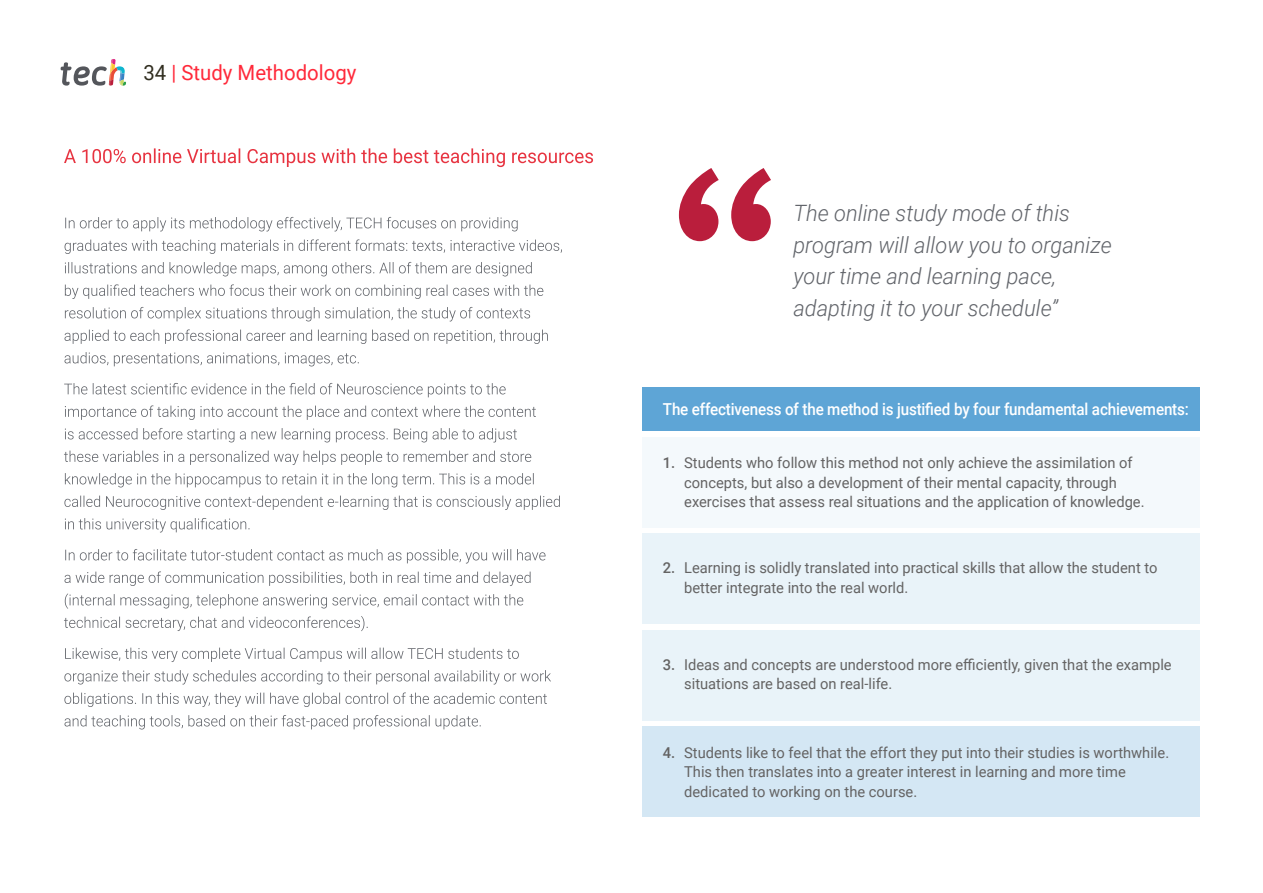
<style>
.page{position:relative;width:1263px;height:893px;background:#fff}
.page>*{position:absolute;margin:0;border:0;box-sizing:border-box;transform-origin:0 0}
.t1{font:italic 300 22.5px/31.5px "Roboto";color:#61646a}
.t2{font:21px "Roboto";color:#ff293a}
.t3{font:500 16.5px "Roboto";letter-spacing:-.01em;color:#fff;scale:.92 1}
.t4{font:15px/19.5px "Roboto";color:#646363}
.s1{color:#312e20}
.s2{font-weight:500}
</style>
<div class="page">
<svg style="left:64px;top:715px;width:417px;height:14px"></svg>
<svg style="left:64px;top:692px;width:483px;height:15px"></svg>
<svg style="left:64px;top:670px;width:487px;height:15px"></svg>
<svg style="left:65px;top:648px;width:454px;height:14px"></svg>
<svg style="left:64px;top:616px;width:304px;height:15px"></svg>
<svg style="left:65px;top:593px;width:458px;height:16px"></svg>
<svg style="left:64px;top:571px;width:466px;height:15px"></svg>
<svg style="left:65px;top:549px;width:480px;height:15px"></svg>
<svg style="left:65px;top:518px;width:185px;height:14px"></svg>
<svg style="left:64px;top:496px;width:496px;height:14px"></svg>
<svg style="left:65px;top:473px;width:469px;height:14px"></svg>
<svg style="left:64px;top:451px;width:467px;height:14px"></svg>
<svg style="left:65px;top:428px;width:452px;height:14px"></svg>
<svg style="left:65px;top:405px;width:471px;height:15px"></svg>
<svg style="left:64px;top:383px;width:442px;height:14px"></svg>
<svg style="left:64px;top:352px;width:295px;height:14px"></svg>
<svg style="left:64px;top:329px;width:484px;height:15px"></svg>
<svg style="left:65px;top:307px;width:465px;height:14px"></svg>
<svg style="left:65px;top:284px;width:478px;height:15px"></svg>
<svg style="left:65px;top:262px;width:467px;height:14px"></svg>
<svg style="left:65px;top:239px;width:497px;height:15px"></svg>
<svg style="left:65px;top:217px;width:453px;height:14px"></svg>
<svg style="left:64px;top:148px;width:529px;height:19px"></svg>
<svg style="left:679px;top:168px;width:92px;height:73px"></svg>
<div style="left:642px;top:387px;width:557px;height:44px;background:#5ea5d6"></div>
<div style="left:642px;top:726px;width:557px;height:90px;background:#d4e7f4"></div>
<div style="left:642px;top:630px;width:557px;height:90px;background:#e9f3f9"></div>
<div style="left:642px;top:534px;width:557px;height:90px;background:#e9f3f9"></div>
<div style="left:642px;top:437px;width:557px;height:90px;background:#f4f9fc"></div>
<svg style="left:61px;top:59px;width:65px;height:27px"></svg>
<h2 class="t2" style="left:144px;top:57px;width:214px"><span class="s1">34</span> | Study Methodology</h2>
<h1 class="t1" style="left:793px;top:197px;width:320px">The online study mode of this program will allow you to organize your time and learning pace, adapting it to your schedule”</h1>
<p class="t3" style="left:663px;top:398px;width:573px">The effectiveness of the method is justified by four fundamental achievements:</p>
<p class="t4" style="left:684px;top:452px;width:462px;text-indent:-21px"><span class="s2">1.</span> Students who follow this method not only achieve the assimilation of concepts, but also a development of their mental capacity, through exercises that assess real situations and the application of knowledge.</p>
<p class="t4" style="left:684px;top:558px;width:475px;text-indent:-21px"><span class="s2">2.</span> Learning is solidly translated into practical skills that allow the student to better integrate into the real world.</p>
<p class="t4" style="left:684px;top:654px;width:489px;text-indent:-21px"><span class="s2">3.</span> Ideas and concepts are understood more efficiently, given that the example situations are based on real-life.</p>
<p class="t4" style="left:684px;top:742px;width:486px;text-indent:-21px"><span class="s2">4.</span> Students like to feel that the effort they put into their studies is worthwhile.<br>This then translates into a greater interest in learning and more time dedicated to working on the course.</p>
</div>
